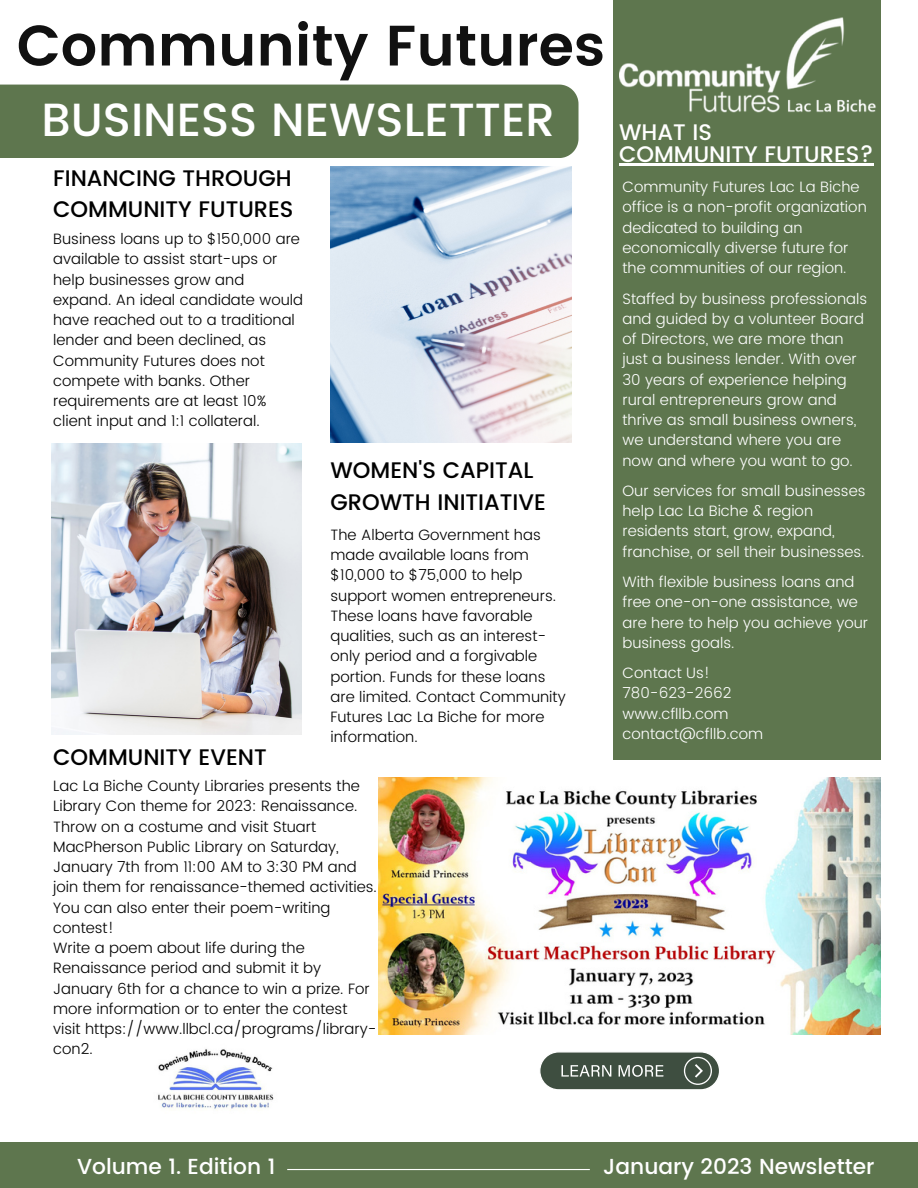
<style>
.page{position:relative;width:918px;height:1188px;background:#fff}
.page>*{position:absolute;margin:0;border:0;box-sizing:border-box;transform-origin:0 0}
.t1{font:600 57px "Poppins";color:#111}
.t2{font:500 46.5px "Poppins";color:#fff}
.t3{font:500 22.5px/31.5px "Poppins";color:#000}
.t4{font:500 22.5px/21.3px "Poppins";color:#fff}
.t5{font:500 21.75px "Poppins";color:#fff}
.t6{font:300 15px/20.2px "Poppins";color:#000}
.t7{font:300 15px/20.2px "Poppins";color:#fff}
</style>
<div class="page">
<img style="left:51px;top:444px;width:251px;height:290px">
<img style="left:331px;top:167px;width:240px;height:275px">
<img style="left:379px;top:778px;width:501px;height:256px">
<div style="left:0;top:85px;width:579px;height:73px;background:#5e764e"></div>
<div style="left:613px;top:0;width:268px;height:759px;background:#5e764e"></div>
<svg style="left:540px;top:1052px;width:179px;height:38px;background:#5c6a5e"></svg>
<img style="left:158px;top:1049px;width:116px;height:61px">
<div style="left:0;top:1142px;width:918px;height:46px;background:#5e764e"></div>
<hr style="left:287px;top:1169px;width:303px;height:1px;background:#fff">
<img style="left:619px;top:17px;width:257px;height:96px">
<hr style="left:619px;top:163px;width:255px;height:2px;background:#fff">
<h1 class="t1" style="left:17px;top:13px;width:590px">Community Futures</h1>
<h2 class="t2" style="left:42px;top:93px;width:515px">BUSINESS NEWSLETTER</h2>
<h3 class="t3" style="left:53px;top:162px;width:242px">FINANCING THROUGH<br>COMMUNITY FUTURES</h3>
<p class="t6" style="left:53px;top:229px;width:251px">Business loans up to $150,000 are available to assist start-ups or help businesses grow and expand. An ideal candidate would have reached out to a traditional lender and been declined, as<br>Community Futures does not compete with banks. Other requirements are at least 10% client input and 1:1 collateral.</p>
<h3 class="t3" style="left:53px;top:742px;width:215px">COMMUNITY EVENT</h3>
<h3 class="t3" style="left:331px;top:455px;width:217px">WOMEN'S CAPITAL<br>GROWTH INITIATIVE</h3>
<p class="t6" style="left:331px;top:525px;width:237px">The Alberta Government has made available loans from $10,000 to $75,000 to help support women entrepreneurs.<br>These loans have favorable qualities, such as an interest&shy;only period and a forgivable portion. Funds for these loans are limited. Contact Community<br>Futures Lac La Biche for more information.</p>
<p class="t6" style="left:53px;top:776px;width:325px">Lac La Biche County Libraries presents the Library Con theme for 2023: Renaissance.<br>Throw on a costume and visit Stuart MacPherson Public Library on Saturday, January 7th from 11:00 AM to 3:30 PM and join them for renaissance-themed activities.<br>You can also enter their poem-writing contest!<br>Write a poem about life during the Renaissance period and submit it by January 6th for a chance to win a prize. For more information or to enter the contest visit https://www.llbcl.ca/programs/library&shy;con2.</p>
<h3 class="t4" style="left:619px;top:122px;width:256px">WHAT IS<br>COMMUNITY FUTURES?</h3>
<p class="t7" style="left:623px;top:177px;width:246px">Community Futures Lac La Biche office is a non-profit organization dedicated to building an economically diverse future for the communities of our region.</p>
<p class="t7" style="left:623px;top:288px;width:246px">Staffed by business professionals and guided by a volunteer Board of Directors, we are more than just a business lender. With over<br>30 years of experience helping rural entrepreneurs grow and thrive as small business owners, we understand where you are now and where you want to go.</p>
<p class="t7" style="left:623px;top:481px;width:245px">Our services for small businesses help Lac La Biche &amp; region residents start, grow, expand, franchise, or sell their businesses.</p>
<p class="t7" style="left:623px;top:572px;width:247px">With flexible business loans and free one-on-one assistance, we are here to help you achieve your business goals.</p>
<p class="t7" style="left:623px;top:663px;width:142px">Contact Us!<br>780-623-2662 www.cfllb.com contact@cfllb.com</p>
<h3 class="t5" style="left:77px;top:1154px;width:200px">Volume 1. Edition 1</h3>
<h3 class="t5" style="left:603px;top:1154px;width:273px">January 2023 Newsletter</h3>
</div>
